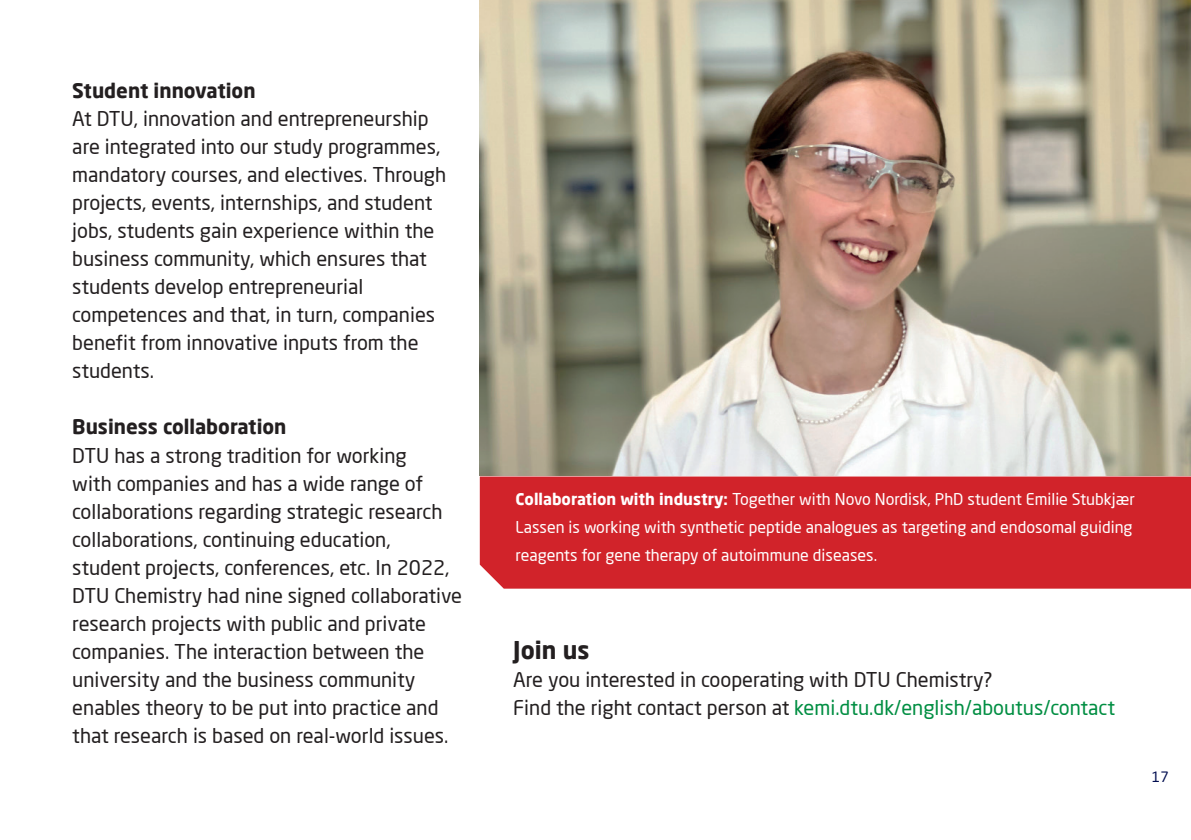
<style>
.page{position:relative;width:1191px;height:840px;background:#fff}
.page>*{position:absolute;margin:0;border:0;box-sizing:border-box;transform-origin:0 0}
.t1{font:700 24px "Neo Sans Pro";color:#231f20}
.t2{font:20px/28px "Neo Sans Pro";color:#231f20}
.t3{font:700 20px "Neo Sans Pro";color:#231f20}
.t4{font:16px/28px "Neo Sans Pro";color:#fff}
.t5{font:14px "Neo Sans Pro";color:#010d4f}
.s1{font-weight:700}
.s2{color:#008e42}
</style>
<div class="page">
<div style="left:480px;top:476px;width:711px;height:112px;background:#d1232a"></div>
<img style="left:480px;top:0;width:711px;height:475px">
<p class="t3" style="left:72px;top:78px;width:185px">Student innovation</p>
<p class="t2" style="left:72px;top:104px;width:375px">At DTU, innovation and entrepreneurship are integrated into our study programmes, mandatory courses, and electives. Through projects, events, internships, and student jobs, students gain experience within the business community, which ensures that students develop entrepreneurial competences and that, in turn, companies benefit from innovative inputs from the students.</p>
<p class="t3" style="left:72px;top:414px;width:216px">Business collaboration</p>
<p class="t2" style="left:72px;top:440px;width:391px">DTU has a strong tradition for working<br>with companies and has a wide range of collaborations regarding strategic research collaborations, continuing education, student projects, conferences, etc. In 2022, DTU Chemistry had nine signed collaborative research projects with public and private companies. The interaction between the university and the business community enables theory to be put into practice and that research is based on real-world issues.</p>
<p class="t4" style="left:515px;top:484px;width:621px"><span class="s1">Collaboration with industry:</span> Together with Novo Nordisk, PhD student Emilie Stubkjær<br>Lassen is working with synthetic peptide analogues as targeting and endosomal guiding reagents for gene therapy of autoimmune diseases.</p>
<p class="t1" style="left:513px;top:634px;width:78px">Join us</p>
<p class="t2" style="left:513px;top:664px;width:603px">Are you interested in cooperating with DTU Chemistry?<br>Find the right contact person at <span class="s2">kemi.dtu.dk/english/aboutus/contact</span></p>
<p class="t5" style="left:1152px;top:767px;width:18px">17</p>
</div>
